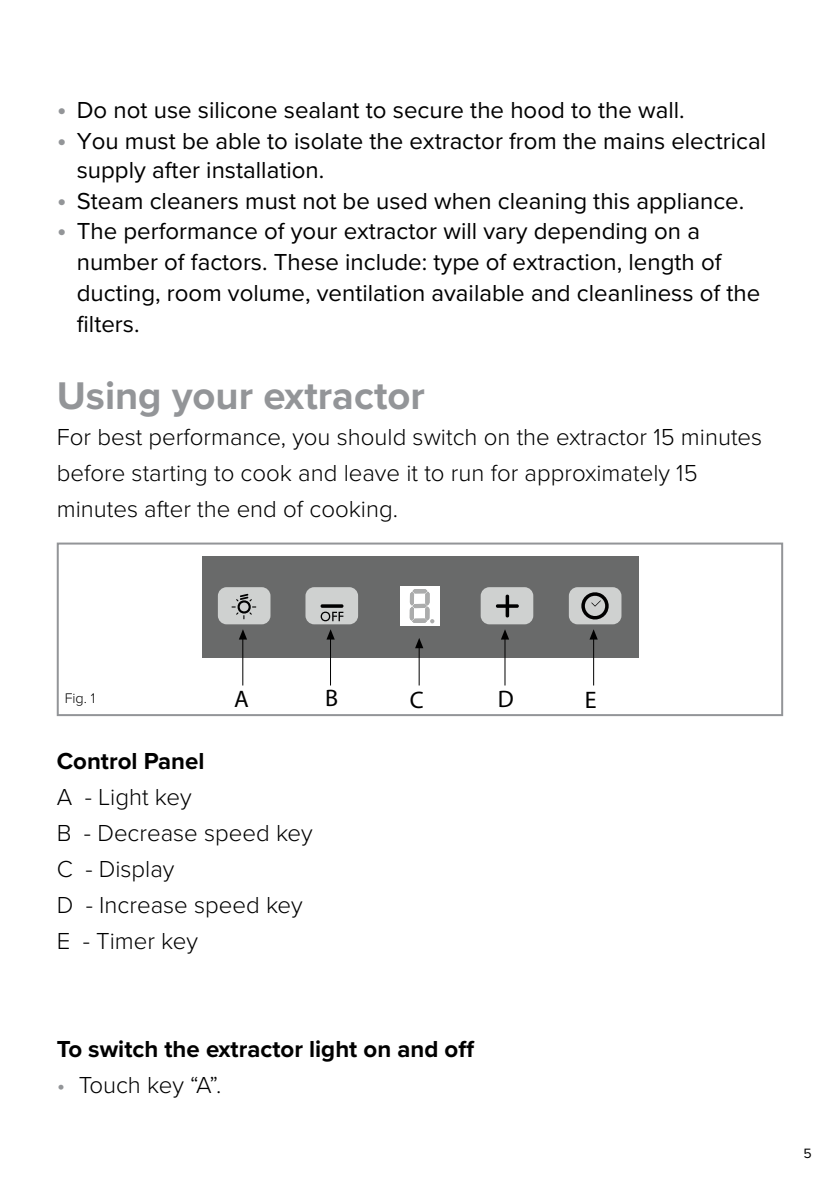
<style>
.page{position:relative;width:840px;height:1191px;background:#fff}
.page>*{position:absolute;margin:0;border:0;box-sizing:border-box;transform-origin:0 0}
.t1{font:700 40px "Proxima Nova";color:#939598}
.t2{font:24px/30.8px "Proxima Nova";color:#000}
.t3{font:300 24px/36px "Proxima Nova";color:#000}
.t4{font:700 24px "Proxima Nova";color:#000}
.t5{font:24px "Myriad Pro";color:#000}
.t6{font:300 14.4px "Proxima Nova";color:#000}
.t7{font:14px "Proxima Nova";color:#000}
.s1{font-size:28px;color:#939598}
.s2{color:#939598}
</style>
<div class="page">
<div style="left:57px;top:542px;width:725px;height:174px;background:#fff;border:2px solid #939598"></div>
<div style="left:202px;top:556px;width:436px;height:102px;background:#696a6a"></div>
<div style="left:480px;top:587px;width:53px;height:37px;background:#cfd1d0;border-radius:9px"></div>
<div style="left:305px;top:587px;width:53px;height:37px;background:#cfd1d0;border-radius:9px"></div>
<div style="left:400px;top:586px;width:39px;height:39px;background:#fff"></div>
<svg style="left:496px;top:594px;width:23px;height:24px"></svg>
<svg style="left:320px;top:604px;width:24px;height:17px"></svg>
<div style="left:218px;top:587px;width:52px;height:37px;background:#cfd1d0;border-radius:9px"></div>
<div style="left:568px;top:587px;width:53px;height:37px;background:#cfd1d0;border-radius:9px"></div>
<svg style="left:581px;top:592px;width:27px;height:28px"></svg>
<svg style="left:231px;top:593px;width:25px;height:26px"></svg>
<svg style="left:409px;top:589px;width:25px;height:34px"></svg>
<hr style="left:593px;top:639px;width:1px;height:46px;background:#000">
<svg style="left:589px;top:629px;width:8px;height:10px"></svg>
<hr style="left:504px;top:639px;width:1px;height:46px;background:#000">
<svg style="left:501px;top:629px;width:8px;height:10px"></svg>
<hr style="left:418px;top:644px;width:1px;height:41px;background:#000">
<svg style="left:415px;top:638px;width:8px;height:10px"></svg>
<hr style="left:330px;top:639px;width:1px;height:46px;background:#000">
<svg style="left:326px;top:629px;width:8px;height:10px"></svg>
<hr style="left:242px;top:639px;width:1px;height:46px;background:#000">
<svg style="left:239px;top:629px;width:8px;height:10px"></svg>
<p class="t2" style="left:57px;top:93px;width:629px"><span class="s1">•</span> Do not use silicone sealant to secure the hood to the wall.</p>
<p class="t2" style="left:77px;top:125px;width:690px;line-height:28.8px;text-indent:-20px"><span class="s1">•</span> You must be able to isolate the extractor from the mains electrical supply after installation.</p>
<p class="t2" style="left:57px;top:184px;width:688px"><span class="s1">•</span> Steam cleaners must not be used when cleaning this appliance.</p>
<p class="t2" style="left:77px;top:215px;width:684px;text-indent:-20px"><span class="s1">•</span> The performance of your extractor will vary depending on a number of factors. These include: type of extraction, length of ducting, room volume, ventilation available and cleanliness of the filters.</p>
<h1 class="t1" style="left:57px;top:371px;width:369px">Using your extractor</h1>
<p class="t3" style="left:57px;top:419px;width:706px">For best performance, you should switch on the extractor 15 minutes before starting to cook and leave it to run for approximately 15 minutes after the end of cooking.</p>
<p class="t6" style="left:65px;top:690px;width:32px">Fig. 1</p>
<p class="t5" style="left:234px;top:684px;width:16px">A</p>
<p class="t5" style="left:325px;top:683px;width:15px">B</p>
<p class="t5" style="left:409px;top:684px;width:15px">C</p>
<p class="t5" style="left:497px;top:684px;width:17px">D</p>
<p class="t5" style="left:584px;top:684px;width:13px">E</p>
<p class="t4" style="left:57px;top:746px;width:149px">Control Panel</p>
<p class="t3" style="left:57px;top:779px;width:257px">A - Light key<br>B - Decrease speed key<br>C - Display<br>D - Increase speed key<br>E - Timer key</p>
<p class="t4" style="left:57px;top:1034px;width:419px">To switch the extractor light on and off</p>
<p class="t3" style="left:57px;top:1067px;width:166px"><span class="s2">•</span> Touch key “A”.</p>
<p class="t7" style="left:802px;top:1144px;width:10px">5</p>
</div>
